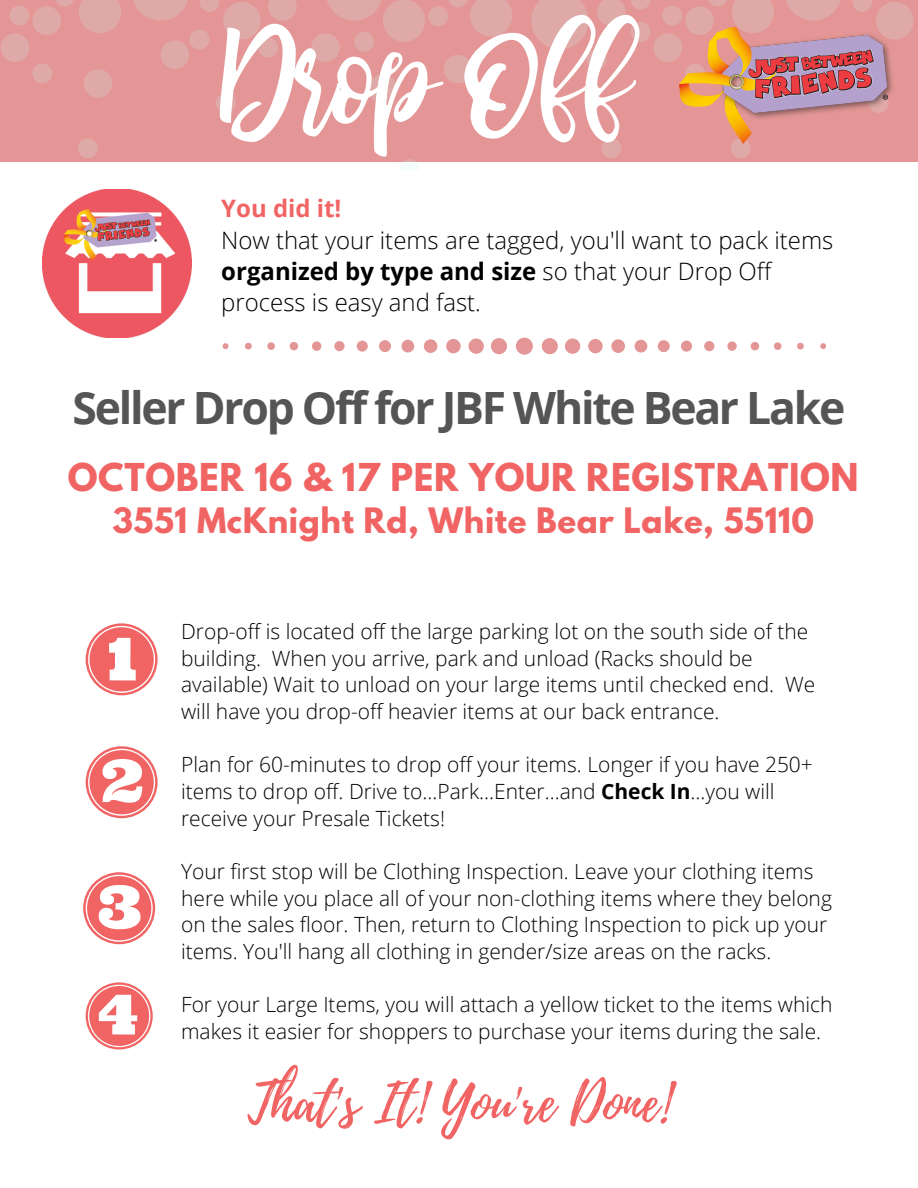
<style>
.page{position:relative;width:918px;height:1188px;background:#fff}
.page>*{position:absolute;margin:0;border:0;box-sizing:border-box;transform-origin:0 0}
.t1{font:116.55px "bhatoshine";color:#fff}
.t2{font:53.55px "Playlist Script";color:#f16464}
.t3{font:700 44.55px "Open Sans";letter-spacing:-.05em;color:#555}
.t4{font:700 34.05px "League Spartan";letter-spacing:.02em;color:#f16464}
.t5{font:700 31.05px "League Spartan";letter-spacing:.02em;color:#f16464}
.t6{font:300 24px/31px "Open Sans";color:#000}
.t7{font:300 21px/26.7px "Open Sans";color:#000}
.s1{font-weight:700;color:#f16464}
.s2{font-weight:700}
</style>
<div class="page">
<svg style="left:223px;top:338px;width:603px;height:17px"></svg>
<img style="left:43px;top:189px;width:148px;height:149px">
<svg style="left:86px;top:623px;width:72px;height:72px"></svg>
<svg style="left:86px;top:746px;width:72px;height:72px"></svg>
<svg style="left:83px;top:872px;width:72px;height:72px"></svg>
<svg style="left:86px;top:982px;width:67px;height:68px"></svg>
<div style="left:0;top:0;width:918px;height:162px;background:#e39695"></div>
<svg style="left:786px;top:0;width:55px;height:21px"></svg>
<svg style="left:852px;top:0;width:20px;height:12px"></svg>
<div style="left:731px;top:138px;width:20px;height:20px;background:#dea9a6;border-radius:50%"></div>
<div style="left:876px;top:2px;width:38px;height:38px;background:#dea9a6;border-radius:50%"></div>
<svg style="left:531px;top:0;width:58px;height:49px"></svg>
<div style="left:160px;top:40px;width:29px;height:29px;background:#dea9a6;border-radius:50%"></div>
<svg style="left:200px;top:0;width:19px;height:12px"></svg>
<div style="left:216px;top:93px;width:20px;height:20px;background:#dea9a6;border-radius:50%"></div>
<div style="left:78px;top:138px;width:20px;height:20px;background:#dea9a6;border-radius:50%"></div>
<div style="left:258px;top:38px;width:20px;height:20px;background:#dea9a6;border-radius:50%"></div>
<div style="left:189px;top:30px;width:20px;height:20px;background:#dea9a6;border-radius:50%"></div>
<div style="left:223px;top:2px;width:38px;height:38px;background:#dea9a6;border-radius:50%"></div>
<svg style="left:1px;top:0;width:120px;height:98px"></svg>
<div style="left:383px;top:0;width:42px;height:42px;background:#dea9a6;border-radius:50%"></div>
<svg style="left:400px;top:159px;width:19px;height:11px"></svg>
<svg style="left:449px;top:0;width:63px;height:37px"></svg>
<div style="left:587px;top:49px;width:20px;height:20px;background:#dea9a6;border-radius:50%"></div>
<div style="left:428px;top:6px;width:20px;height:20px;background:#dea9a6;border-radius:50%"></div>
<div style="left:354px;top:32px;width:20px;height:20px;background:#dea9a6;border-radius:50%"></div>
<div style="left:601px;top:138px;width:20px;height:20px;background:#dea9a6;border-radius:50%"></div>
<svg style="left:597px;top:0;width:177px;height:93px"></svg>
<svg style="left:444px;top:55px;width:28px;height:28px"></svg>
<svg style="left:268px;top:0;width:29px;height:21px"></svg>
<svg style="left:369px;top:74px;width:28px;height:29px"></svg>
<svg style="left:311px;top:33px;width:29px;height:29px"></svg>
<svg style="left:133px;top:0;width:55px;height:21px"></svg>
<svg style="left:327px;top:0;width:55px;height:21px"></svg>
<img style="left:680px;top:27px;width:218px;height:116px">
<p class="t1" style="left:221px;top:-8px;width:410px">Drop Off</p>
<p class="t6" style="left:221px;top:193px;width:614px"><span class="s1">You did it!<br></span>Now that your items are tagged, you'll want to pack items <span class="s2">organized by type and size</span> so that your Drop Off process is easy and fast.</p>
<h1 class="t3" style="left:73px;top:377px;width:774px">Seller Drop Off for JBF White Bear Lake</h1>
<h3 class="t4" style="left:68px;top:461px;width:792px">OCTOBER 16 &amp; 17 PER YOUR REGISTRATION</h3>
<h3 class="t5" style="left:112px;top:505px;width:703px">3551 McKnight Rd, White Bear Lake, 55110</h3>
<p class="t7" style="left:181px;top:618px;width:636px">Drop-off is located off the large parking lot on the south side of the building. When you arrive, park and unload (Racks should be available) Wait to unload on your large items until checked end. We will have you drop-off heavier items at our back entrance.</p>
<p class="t7" style="left:181px;top:751px;width:633px">Plan for 60-minutes to drop off your items. Longer if you have 250+ items to drop off. Drive to...Park...Enter...and <span class="s2">Check In</span>...you will receive your Presale Tickets!</p>
<h5 class="t7" style="left:181px;top:857px;width:652px">Your first stop will be Clothing Inspection. Leave your clothing items here while you place all of your non-clothing items where they belong on the sales floor. Then, return to Clothing Inspection to pick up your items. You'll hang all clothing in gender/size areas on the racks.</h5>
<h3 class="t7" style="left:181px;top:991px;width:653px">For your Large Items, you will attach a yellow ticket to the items which makes it easier for shoppers to purchase your items during the sale.</h3>
<p class="t2" style="left:248px;top:1065px;width:424px">That's It! You're Done!</p>
</div>
